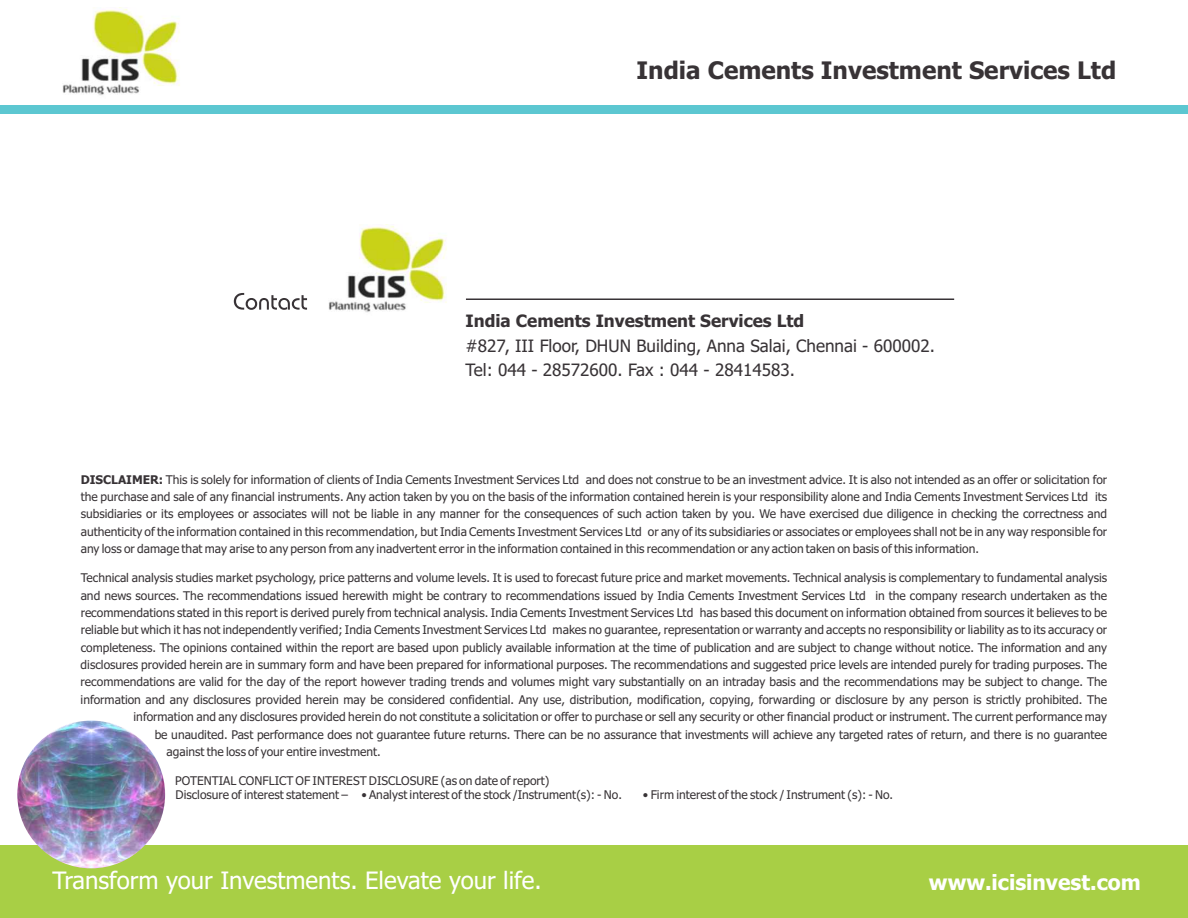
<style>
.page{position:relative;width:1188px;height:918px;background:#fff}
.page>*{position:absolute;margin:0;border:0;box-sizing:border-box;transform-origin:0 0}
.t1{font:700 24.15px "Tahoma";color:#383336}
.t2{font:24px "Tahoma";color:#fff}
.t3{font:700 21px "Tahoma";color:#fff}
.t4{font:17.1px/24.8px "Tahoma";color:#383336}
.t5{font:700 17.1px "Tahoma";color:#383336}
.t6{font:12px/17.4px "Tahoma";color:#383336;text-align:justify}
.s1{font-weight:700}
</style>
<div class="page">
<div style="left:0;top:105px;width:1188px;height:8px;background:#5cc7d1"></div>
<div style="left:0;top:845px;width:1188px;height:73px;background:#a8cf45"></div>
<img style="left:62px;top:7px;width:118px;height:89px">
<svg style="left:234px;top:293px;width:73px;height:17px"></svg>
<hr style="left:466px;top:299px;width:488px;height:1px;background:#383336">
<img style="left:328px;top:224px;width:119px;height:89px">
<img style="left:17px;top:721px;width:148px;height:147px;border-radius:50%">
<h1 class="t1" style="left:637px;top:61px;width:481px">India Cements Investment Services Ltd</h1>
<h3 class="t5" style="left:466px;top:314px;width:340px">India Cements Investment Services Ltd</h3>
<h3 class="t4" style="left:466px;top:335px;width:471px">#827, III Floor, DHUN Building, Anna Salai, Chennai - 600002.<br>Tel: 044 - 28572600. Fax : 044 - 28414583.</h3>
<p class="t6" style="left:81px;top:472px;width:1028px"><span class="s1">DISCLAIMER:</span> This is solely for information of clients of India Cements Investment Services Ltd and does not construe to be an investment advice. It is also not intended as an offer or solicitation for the purchase and sale of any financial instruments. Any action taken by you on the basis of the information contained herein is your responsibility alone and India Cements Investment Services Ltd its subsidiaries or its employees or associates will not be liable in any manner for the consequences of such action taken by you. We have exercised due diligence in checking the correctness and authenticity of the information contained in this recommendation, but India Cements Investment Services Ltd or any of its subsidiaries or associates or employees shall not be in any way responsible for any loss or damage that may arise to any person from any inadvertent error in the information contained in this recommendation or any action taken on basis of this information.</p>
<p class="t6" style="left:81px;top:570px;width:1028px">Technical analysis studies market psychology, price patterns and volume levels. It is used to forecast future price and market movements. Technical analysis is complementary to fundamental analysis</p>
<p class="t6" style="left:81px;top:588px;width:1028px">and news sources. The recommendations issued herewith might be contrary to recommendations issued by India Cements Investment Services Ltd in the company research undertaken as the</p>
<p class="t6" style="left:81px;top:605px;width:1028px">recommendations stated in this report is derived purely from technical analysis. India Cements Investment Services Ltd has based this document on information obtained from sources it believes to be</p>
<p class="t6" style="left:81px;top:622px;width:1028px">reliable but which it has not independently verified; India Cements Investment Services Ltd makes no guarantee, representation or warranty and accepts no responsibility or liability as to its accuracy or</p>
<p class="t6" style="left:81px;top:640px;width:1028px">completeness. The opinions contained within the report are based upon publicly available information at the time of publication and are subject to change without notice. The information and any</p>
<p class="t6" style="left:81px;top:657px;width:1028px">disclosures provided herein are in summary form and have been prepared for informational purposes. The recommendations and suggested price levels are intended purely for trading purposes. The</p>
<p class="t6" style="left:81px;top:674px;width:1028px">recommendations are valid for the day of the report however trading trends and volumes might vary substantially on an intraday basis and the recommendations may be subject to change. The</p>
<p class="t6" style="left:81px;top:692px;width:1028px">information and any disclosures provided herein may be considered confidential. Any use, distribution, modification, copying, forwarding or disclosure by any person is strictly prohibited. The</p>
<p class="t6" style="left:134px;top:709px;width:975px">information and any disclosures provided herein do not constitute a solicitation or offer to purchase or sell any security or other financial product or instrument. The current performance may</p>
<p class="t6" style="left:155px;top:727px;width:954px">be unaudited. Past performance does not guarantee future returns. There can be no assurance that investments will achieve any targeted rates of return, and there is no guarantee</p>
<p class="t6" style="left:167px;top:744px;width:216px">against the loss of your entire investment.</p>
<p class="t6" style="left:175px;top:774px;width:448px;line-height:14.5px">POTENTIAL CONFLICT OF INTEREST DISCLOSURE (as on date of report)<br>Disclosure of interest statement – • Analyst interest of the stock /Instrument(s): - No.</p>
<p class="t6" style="left:643px;top:787px;width:252px">• Firm interest of the stock / Instrument (s): - No.</p>
<h2 class="t2" style="left:53px;top:871px;width:491px">Transform your Investments. Elevate your life.</h2>
<h3 class="t3" style="left:929px;top:873px;width:213px">www.icisinvest.com</h3>
</div>
